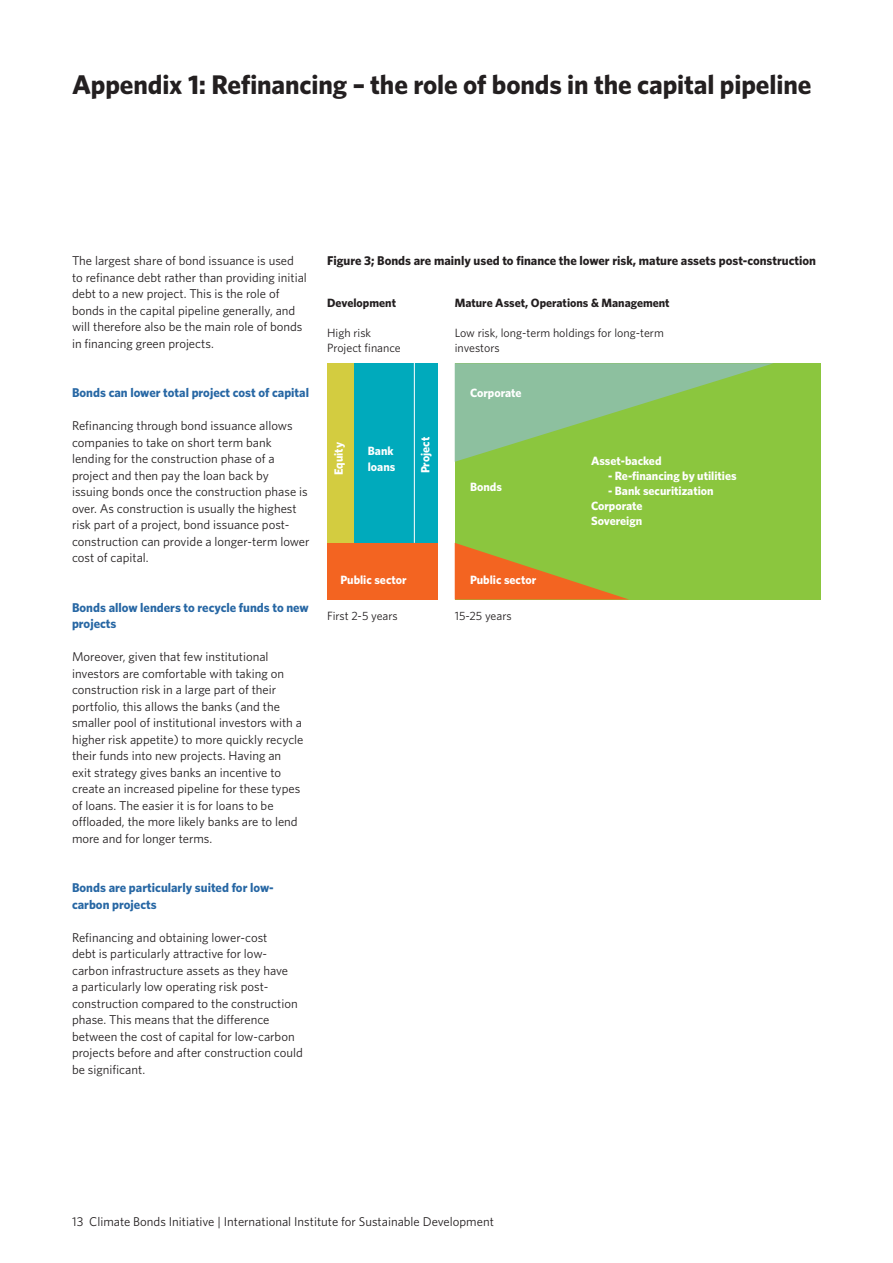
<style>
.page{position:relative;width:893px;height:1263px;background:#fff}
.page>*{position:absolute;margin:0;border:0;box-sizing:border-box;transform-origin:0 0}
.t1{font:700 27px "Whitney";letter-spacing:-.005em;color:#231f20}
.t2{font:12.75px/16.5px "Whitney";color:#231f20}
.t3{font:700 12.75px/16.5px "Whitney";color:#2767a4}
.t4{font:700 12.75px "Whitney";color:#231f20}
.t5{font:700 12px/15.1px "Whitney";color:#fff}
.t6{font:12px/15.1px "Whitney";color:#231f20}
.t7{font:700 12px "Whitney";color:#231f20}
</style>
<div class="page">
<div style="left:327px;top:363px;width:111px;height:236px;background:#00aabc"></div>
<div style="left:327px;top:363px;width:27px;height:236px;background:#d3cc40"></div>
<div style="left:327px;top:543px;width:111px;height:56px;background:#f36421"></div>
<div style="left:455px;top:363px;width:365px;height:236px;background:#8bc63e"></div>
<svg style="left:455px;top:543px;width:172px;height:56px"></svg>
<svg style="left:455px;top:363px;width:318px;height:99px"></svg>
<hr style="left:414px;top:359px;width:1px;height:184px;background:#fff">
<h1 class="t1" style="left:72px;top:66px;width:741px">Appendix 1: Refinancing – the role of bonds in the capital pipeline</h1>
<p class="t2" style="left:72px;top:252px;width:236px">The largest share of bond issuance is used to refinance debt rather than providing initial debt to a new project. This is the role of bonds in the capital pipeline generally, and will therefore also be the main role of bonds in financing green projects.</p>
<p class="t3" style="left:72px;top:384px;width:239px">Bonds can lower total project cost of capital</p>
<p class="t2" style="left:72px;top:417px;width:239px">Refinancing through bond issuance allows companies to take on short term bank lending for the construction phase of a project and then pay the loan back by<br>issuing bonds once the construction phase is over. As construction is usually the highest risk part of a project, bond issuance post&shy;construction can provide a longer-term lower cost of capital.</p>
<p class="t3" style="left:72px;top:599px;width:238px">Bonds allow lenders to recycle funds to new projects</p>
<p class="t2" style="left:72px;top:648px;width:233px">Moreover, given that few institutional investors are comfortable with taking on construction risk in a large part of their portfolio, this allows the banks (and the smaller pool of institutional investors with a higher risk appetite) to more quickly recycle their funds into new projects. Having an exit strategy gives banks an incentive to create an increased pipeline for these types of loans. The easier it is for loans to be offloaded, the more likely banks are to lend more and for longer terms.</p>
<p class="t3" style="left:72px;top:879px;width:203px">Bonds are particularly suited for low&shy;carbon projects</p>
<p class="t2" style="left:72px;top:929px;width:232px">Refinancing and obtaining lower-cost<br>debt is particularly attractive for low&shy;carbon infrastructure assets as they have<br>a particularly low operating risk post&shy;construction compared to the construction phase. This means that the difference between the cost of capital for low-carbon projects before and after construction could be significant.</p>
<p class="t4" style="left:327px;top:252px;width:490px">Figure 3; Bonds are mainly used to finance the lower risk, mature assets post-construction</p>
<p class="t7" style="left:327px;top:294px;width:70px">Development</p>
<p class="t6" style="left:327px;top:325px;width:75px">H igh risk<br>Project finance</p>
<p class="t5" style="left:331px;top:475px;width:34px;rotate:-90deg">Equity</p>
<p class="t5" style="left:418px;top:473px;width:38px;rotate:-90deg">Project</p>
<p class="t5" style="left:368px;top:443px;width:29px">Bank loans</p>
<p class="t7" style="left:455px;top:294px;width:216px">Mature Asset, Operations &amp; Management</p>
<p class="t6" style="left:455px;top:325px;width:211px">Low risk, long-term holdings for long-term investors</p>
<p class="t5" style="left:470px;top:385px;width:53px">Corporate</p>
<p class="t5" style="left:470px;top:479px;width:33px">Bonds</p>
<p class="t5" style="left:591px;top:453px;width:72px">Asset-backed</p>
<p class="t5" style="left:608px;top:468px;width:130px">- Re-financing by utilities</p>
<p class="t5" style="left:591px;top:483px;width:124px;text-indent:17px">- Bank securitization<br>Corporate<br>Sovereign</p>
<p class="t5" style="left:340px;top:572px;width:68px">Public sector</p>
<p class="t5" style="left:470px;top:572px;width:68px">Public sector</p>
<p class="t6" style="left:327px;top:608px;width:72px">First 2-5 years</p>
<p class="t6" style="left:455px;top:608px;width:58px">15-25 years</p>
<p class="t2" style="left:72px;top:1213px;width:423px">13 Climate Bonds Initiative | International Institute for Sustainable Development</p>
</div>
